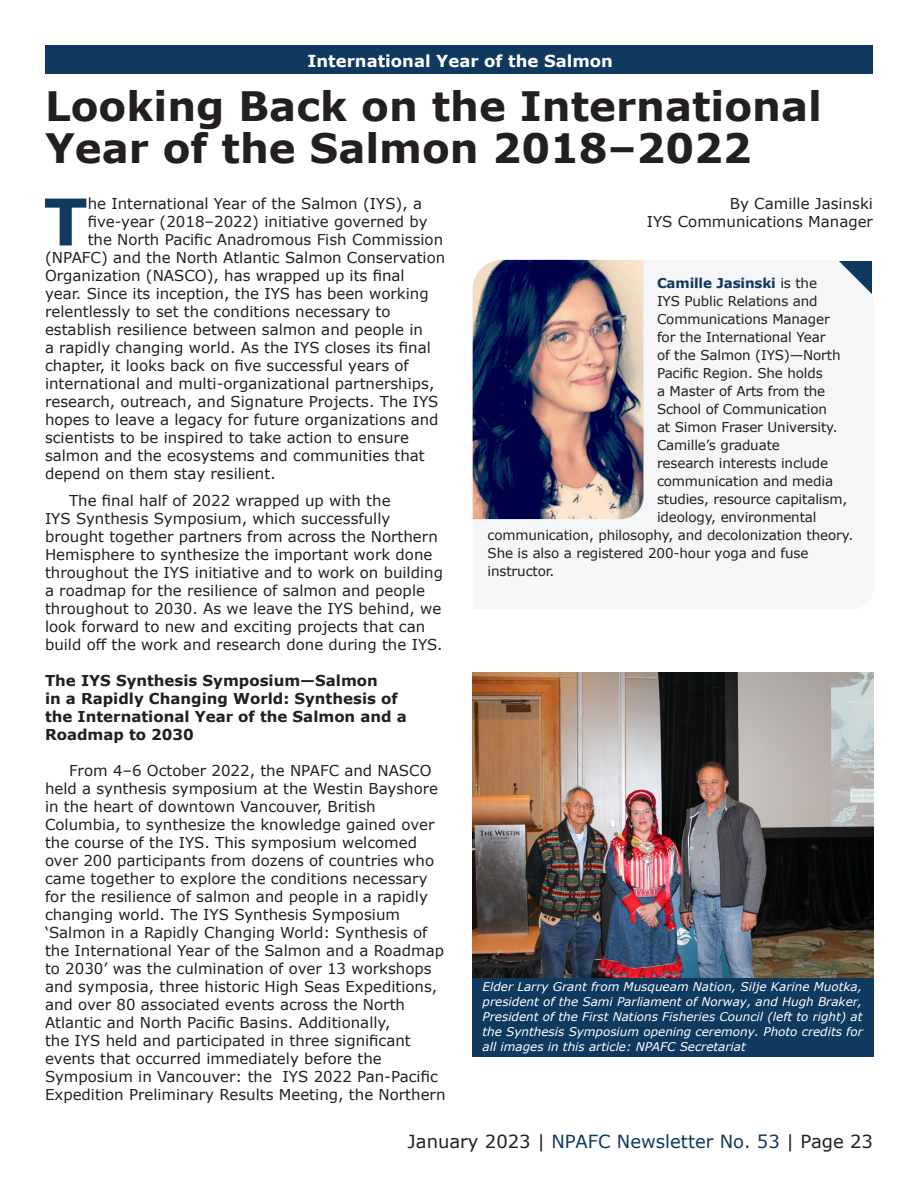
<style>
.page{position:relative;width:918px;height:1188px;background:#fff}
.page>*{position:absolute;margin:0;border:0;box-sizing:border-box;transform-origin:0 0}
.Article_Body_Leading{font:700 64.5px "Verdana";color:#0f395f}
.Article_Title{font:700 40.5px/42px "Verdana";color:#231f20}
.t1{font:18px "Verdana";color:#0f395f}
.Section_Title{font:700 16.5px "Verdana";color:#fff}
.Article_Body{font:15px/18px "Verdana";color:#231f20}
.Article_Body_Leading-2{font:15px "Verdana";color:#231f20}
.Article_Body-2{font:700 15px/18px "Verdana";color:#231f20}
.Author{font:15px/18px "Verdana";color:#231f20;text-align:right}
.Profile{font:13.5px "Verdana";letter-spacing:-.01em;color:#231f20}
.Profile-2{font:700 13.5px "Verdana";letter-spacing:-.01em;color:#0f395f}
.Photo_Caption{font:italic 12px/15px "Verdana";color:#fff;text-align:justify}
.s1{font-weight:400;color:#231f20}
.s2{color:#231f20}
</style>
<div class="page">
<div style="left:472px;top:977px;width:402px;height:79px;background:#0f395f"></div>
<div style="left:45px;top:45px;width:828px;height:29px;background:#0f395f"></div>
<div style="left:473px;top:260px;width:400px;height:349px;background:#f4f6f7"></div>
<img style="left:473px;top:260px;width:171px;height:259px">
<img style="left:473px;top:672px;width:401px;height:306px">
<p class="Section_Title" style="left:308px;top:49px;width:307px">International Year of the Salmon</p>
<p class="Article_Title" style="left:45px;top:84px;width:778px">Looking Back on the International<br>Year of the Salmon 2018–2022</p>
<p class="Article_Body_Leading" style="left:44px;top:176px;width:45px">T</p>
<p class="Article_Body_Leading-2" style="left:88px;top:194px;width:336px">he International Year of the Salmon (IYS), a</p>
<p class="Author" style="left:647px;top:195px;width:228px">By Camille Jasinski<br>IYS Communications Manager</p>
<p class="Article_Body_Leading-2" style="left:88px;top:212px;width:342px">five-year (2018–2022) initiative governed by</p>
<p class="Article_Body_Leading-2" style="left:88px;top:230px;width:357px">the North Pacific Anadromous Fish Commission</p>
<p class="Article_Body_Leading-2" style="left:45px;top:248px;width:402px">(NPAFC) and the North Atlantic Salmon Conservation</p>
<p class="Article_Body_Leading-2" style="left:45px;top:266px;width:361px">Organization (NASCO), has wrapped up its final</p>
<p class="Article_Body_Leading-2" style="left:45px;top:284px;width:385px">year. Since its inception, the IYS has been working</p>
<p class="Article_Body_Leading-2" style="left:45px;top:302px;width:347px">relentlessly to set the conditions necessary to</p>
<p class="Article_Body_Leading-2" style="left:45px;top:320px;width:380px">establish resilience between salmon and people in</p>
<p class="Article_Body_Leading-2" style="left:45px;top:338px;width:387px">a rapidly changing world. As the IYS closes its final</p>
<p class="Article_Body_Leading-2" style="left:45px;top:356px;width:365px">chapter, it looks back on five successful years of</p>
<p class="Article_Body_Leading-2" style="left:45px;top:374px;width:391px">international and multi-organizational partnerships,</p>
<p class="Article_Body_Leading-2" style="left:45px;top:392px;width:395px">research, outreach, and Signature Projects. The IYS</p>
<p class="Article_Body_Leading-2" style="left:45px;top:410px;width:395px">hopes to leave a legacy for future organizations and</p>
<p class="Article_Body_Leading-2" style="left:45px;top:428px;width:365px">scientists to be inspired to take action to ensure</p>
<p class="Article_Body_Leading-2" style="left:45px;top:446px;width:381px">salmon and the ecosystems and communities that</p>
<p class="Article_Body_Leading-2" style="left:45px;top:464px;width:232px">depend on them stay resilient.</p>
<p class="Article_Body" style="left:45px;top:492px;width:400px;text-indent:24px">The final half of 2022 wrapped up with the<br>IYS Synthesis Symposium, which successfully brought together partners from across the Northern Hemisphere to synthesize the important work done throughout the IYS initiative and to work on building a roadmap for the resilience of salmon and people throughout to 2030. As we leave the IYS behind, we look forward to new and exciting projects that can build off the work and research done during the IYS.</p>
<p class="Article_Body-2" style="left:45px;top:672px;width:363px">The IYS Synthesis Symposium—Salmon<br>in a Rapidly Changing World: Synthesis of the International Year of the Salmon and a Roadmap to 2030</p>
<p class="Article_Body" style="left:45px;top:762px;width:402px;text-indent:24px">From 4–6 October 2022, the NPAFC and NASCO held a synthesis symposium at the Westin Bayshore in the heart of downtown Vancouver, British Columbia, to synthesize the knowledge gained over the course of the IYS. This symposium welcomed over 200 participants from dozens of countries who came together to explore the conditions necessary for the resilience of salmon and people in a rapidly changing world. The IYS Synthesis Symposium ‘Salmon in a Rapidly Changing World: Synthesis of the International Year of the Salmon and a Roadmap to 2030’ was the culmination of over 13 workshops and symposia, three historic High Seas Expeditions, and over 80 associated events across the North Atlantic and North Pacific Basins. Additionally,<br>the IYS held and participated in three significant events that occurred immediately before the Symposium in Vancouver: the IYS 2022 Pan-Pacific Expedition Preliminary Results Meeting, the Northern</p>
<p class="Profile-2" style="left:657px;top:274px;width:162px">Camille Jasinski <span class="s1">is the</span></p>
<p class="Profile" style="left:657px;top:292px;width:162px">IYS Public Relations and</p>
<p class="Profile" style="left:657px;top:310px;width:174px">Communications Manager</p>
<p class="Profile" style="left:657px;top:328px;width:170px">for the International Year</p>
<p class="Profile" style="left:657px;top:346px;width:185px">of the Salmon (IYS)—North</p>
<p class="Profile" style="left:657px;top:364px;width:167px">Pacific Region. She holds</p>
<p class="Profile" style="left:657px;top:382px;width:170px">a Master of Arts from the</p>
<p class="Profile" style="left:657px;top:400px;width:171px">School of Communication</p>
<p class="Profile" style="left:657px;top:418px;width:182px">at Simon Fraser University.</p>
<p class="Profile" style="left:657px;top:436px;width:124px">Camille’s graduate</p>
<p class="Profile" style="left:657px;top:454px;width:173px">research interests include</p>
<p class="Profile" style="left:657px;top:472px;width:178px">communication and media</p>
<p class="Profile" style="left:657px;top:490px;width:192px">studies, resource capitalism,</p>
<p class="Profile" style="left:657px;top:508px;width:161px">ideology, environmental</p>
<p class="Profile" style="left:488px;top:526px;width:367px">communication, philosophy, and decolonization theory.</p>
<p class="Profile" style="left:488px;top:544px;width:322px">She is also a registered 200-hour yoga and fuse</p>
<p class="Profile" style="left:488px;top:562px;width:68px">instructor.</p>
<p class="Photo_Caption" style="left:483px;top:979px;width:382px">Elder Larry Grant from Musqueam Nation, Silje Karine Muotka, president of the Sami Parliament of Norway, and Hugh Braker, President of the First Nations Fisheries Council (left to right) at the Synthesis Symposium opening ceremony. Photo credits for all images in this article: NPAFC Secretariat</p>
<p class="t1" style="left:408px;top:1129px;width:467px"><span class="s2">January 2023 |</span> NPAFC Newsletter No. 53 <span class="s2">| Page 23</span></p>
</div>
